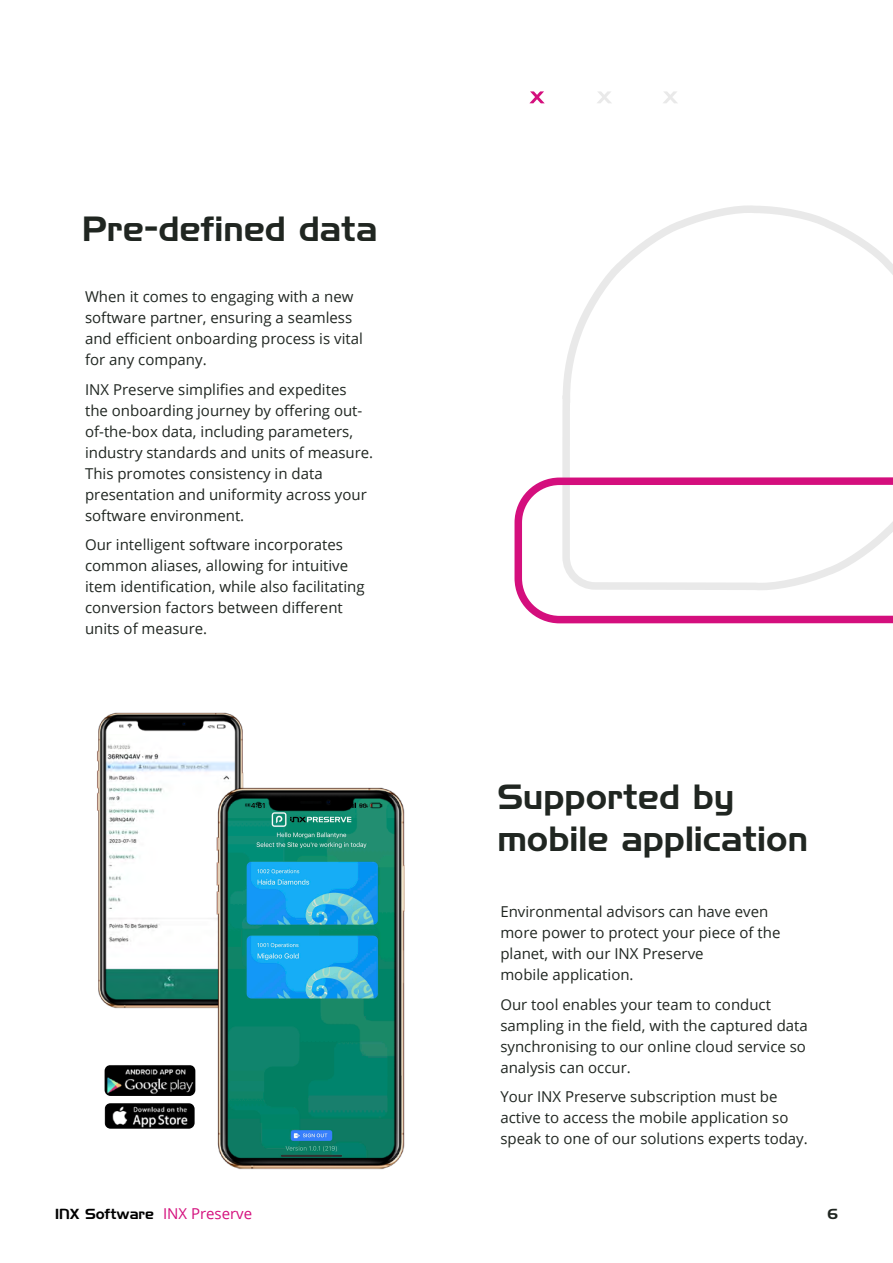
<style>
.page{position:relative;width:893px;height:1263px;background:#fff}
.page>*{position:absolute;margin:0;border:0;box-sizing:border-box;transform-origin:0 0}
.t1{font:36px/42px "INX Bold";color:#202621}
.t2{font:15px/21px "Open Sans";color:#202621}
.t3{font:15px "INX Bold";color:#000}
.t4{font:15px "INX Bold";color:#202621}
.s1{font-family:"Open Sans";color:#d40f7d}
</style>
<div class="page">
<svg style="left:562px;top:208px;width:331px;height:269px"></svg>
<svg style="left:597px;top:91px;width:14px;height:12px"></svg>
<svg style="left:663px;top:91px;width:14px;height:12px"></svg>
<svg style="left:529px;top:91px;width:16px;height:12px"></svg>
<svg style="left:514px;top:477px;width:379px;height:146px"></svg>
<img style="left:97px;top:712px;width:147px;height:297px">
<img style="left:207px;top:774px;width:198px;height:396px">
<img style="left:105px;top:1103px;width:90px;height:26px">
<img style="left:105px;top:1065px;width:90px;height:31px">
<h1 class="t1" style="left:82px;top:206px;width:297px">Pre-defined data</h1>
<p class="t2" style="left:85px;top:286px;width:279px">When it comes to engaging with a new software partner, ensuring a seamless and efficient onboarding process is vital for any company.</p>
<p class="t2" style="left:85px;top:378px;width:290px">INX Preserve simplifies and expedites the onboarding journey by offering out&shy;of-the-box data, including parameters, industry standards and units of measure.<br>This promotes consistency in data presentation and uniformity across your software environment.</p>
<p class="t2" style="left:85px;top:534px;width:281px">Our intelligent software incorporates common aliases, allowing for intuitive item identification, while also facilitating conversion factors between different units of measure.</p>
<h1 class="t1" style="left:497px;top:774px;width:312px">Supported by mobile application</h1>
<p class="t2" style="left:500px;top:901px;width:282px">Environmental advisors can have even more power to protect your piece of the planet, with our INX Preserve<br>mobile application.</p>
<p class="t2" style="left:500px;top:993px;width:309px">Our tool enables your team to conduct sampling in the field, with the captured data synchronising to our online cloud service so analysis can occur.</p>
<p class="t2" style="left:500px;top:1086px;width:309px">Your INX Preserve subscription must be active to access the mobile application so speak to one of our solutions experts today.</p>
<p class="t3" style="left:55px;top:1205px;width:198px">INX Software <span class="s1">INX Preserve</span></p>
<p class="t4" style="left:827px;top:1205px;width:13px">6</p>
</div>
